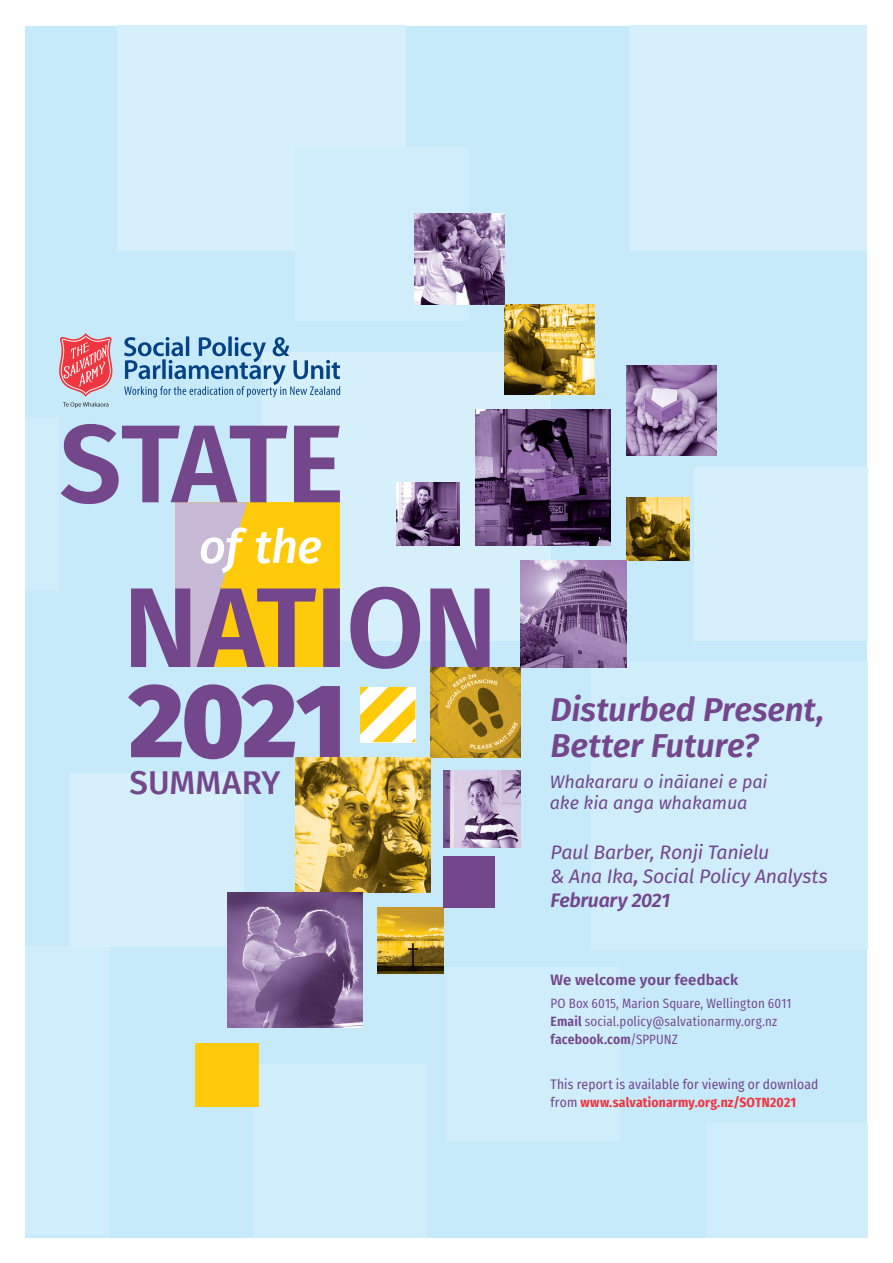
<style>
.page{position:relative;width:893px;height:1263px;background:#fff}
.page>*{position:absolute;margin:0;border:0;box-sizing:border-box;transform-origin:0 0}
.t1{font:italic 600 33px/36px "Fira Sans";letter-spacing:-.005em;color:#74468c}
.t2{font:500 33px "Fira Sans";letter-spacing:.005em;color:#74468c}
.t3{font:italic 19.5px/24px "Fira Sans";letter-spacing:-.015em;color:#74468c}
.t4{font:italic 600 19.5px "Fira Sans";letter-spacing:-.015em;color:#74468c}
.t5{font:italic 18px/21px "Fira Sans";letter-spacing:-.005em;color:#74468c}
.t6{font:600 15px "Fira Sans";letter-spacing:.005em;color:#74468c}
.BODY_COPY{font:13.5px/18px "Fira Sans Condensed";letter-spacing:.01em;color:#74468c}
.t7{font:13.5px "Fira Sans Condensed";letter-spacing:.01em;color:#74468c}
.t8{font:600 13.5px "Fira Sans Condensed";letter-spacing:.01em;color:#74468c}
.s1{font-weight:600}
.s2{font-weight:400}
.s3{font-weight:700;color:#ee3640}
</style>
<div class="page">
<div style="left:26px;top:26px;width:841px;height:1211px;background:#c6eafa"></div>
<div style="left:591px;top:661px;width:276px;height:288px;background:#cfedfb"></div>
<div style="left:630px;top:26px;width:237px;height:225px;background:#d6f0fb"></div>
<div style="left:26px;top:946px;width:84px;height:289px;background:#cfedfb"></div>
<div style="left:117px;top:26px;width:289px;height:225px;background:#d6f0fb"></div>
<div style="left:262px;top:352px;width:288px;height:289px;background:#d6f0fb"></div>
<div style="left:694px;top:468px;width:173px;height:173px;background:#d6f0fb"></div>
<div style="left:71px;top:773px;width:173px;height:173px;background:#d6f0fb"></div>
<div style="left:26px;top:417px;width:33px;height:173px;background:#cfedfb"></div>
<div style="left:253px;top:1064px;width:174px;height:173px;background:#cfedfb"></div>
<div style="left:446px;top:967px;width:173px;height:173px;background:#cfedfb"></div>
<div style="left:706px;top:1123px;width:161px;height:114px;background:#cfedfb"></div>
<div style="left:295px;top:148px;width:173px;height:173px;background:#cfedfb"></div>
<img style="left:505px;top:304px;width:90px;height:90px">
<img style="left:414px;top:214px;width:91px;height:90px">
<img style="left:521px;top:561px;width:106px;height:106px">
<img style="left:627px;top:365px;width:90px;height:90px">
<img style="left:627px;top:498px;width:63px;height:63px">
<svg style="left:128px;top:684px;width:212px;height:75px"></svg>
<svg style="left:61px;top:424px;width:429px;height:245px"></svg>
<svg style="left:59px;top:333px;width:54px;height:75px"></svg>
<svg style="left:124px;top:336px;width:216px;height:62px"></svg>
<img style="left:475px;top:410px;width:136px;height:135px">
<img style="left:430px;top:667px;width:91px;height:90px">
<img style="left:378px;top:907px;width:66px;height:67px">
<div style="left:444px;top:856px;width:51px;height:51px;background:#74468c"></div>
<img style="left:444px;top:771px;width:77px;height:77px">
<img style="left:396px;top:482px;width:64px;height:63px">
<div style="left:196px;top:1044px;width:63px;height:63px;background:#feca0a"></div>
<img style="left:295px;top:757px;width:135px;height:135px">
<img style="left:227px;top:892px;width:136px;height:136px">
<svg style="left:360px;top:687px;width:55px;height:55px"></svg>
<p class="t2" style="left:130px;top:755px;width:152px">SUMMARY</p>
<p class="t1" style="left:551px;top:690px;width:275px">Disturbed Present,<br>Better Future?</p>
<p class="t5" style="left:550px;top:770px;width:219px">Whakararu o ināianei e pai ake kia anga whakamua</p>
<p class="t3" style="left:551px;top:840px;width:279px">Paul Barber, Ronji Tanielu<br>&amp; Ana Ika<span class="s1">,</span> Social Policy Analysts</p>
<p class="t4" style="left:551px;top:884px;width:121px">February 2021</p>
<p class="t6" style="left:551px;top:968px;width:189px">We welcome your feedback</p>
<p class="t7" style="left:551px;top:990px;width:242px">PO Box 6015, Marion Square, Wellington 6011</p>
<p class="t7" style="left:551px;top:1008px;width:228px"><span class="s1">Email</span> social.policy@salvationarmy.org.nz</p>
<p class="t8" style="left:551px;top:1028px;width:129px">facebook.com<span class="s2">/SPPUNZ</span></p>
<p class="BODY_COPY" style="left:551px;top:1075px;width:269px">This report is available for viewing or download from <span class="s3">www.salvationarmy.org.nz/SOTN2021</span></p>
</div>
